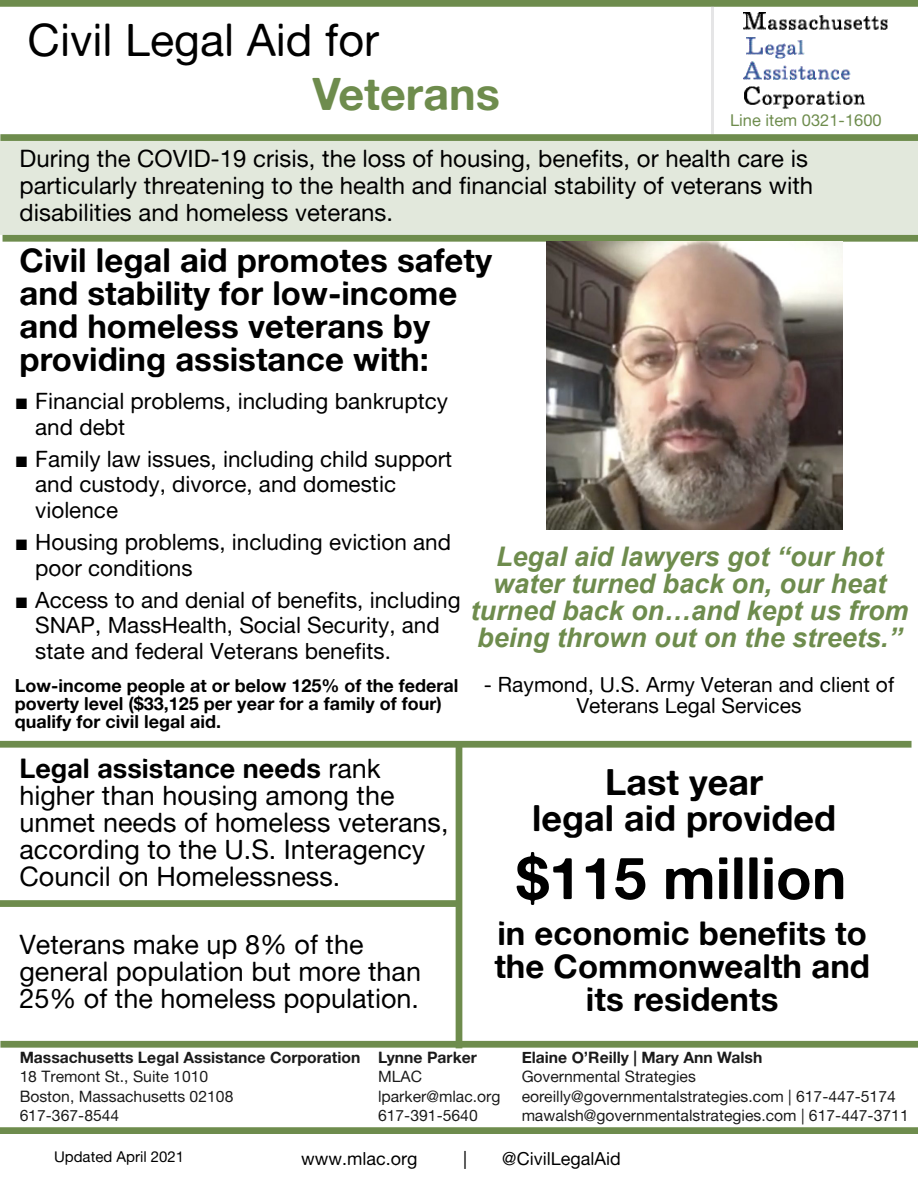
<style>
.page{position:relative;width:918px;height:1188px;background:#fff}
.page>*{position:absolute;margin:0;border:0;box-sizing:border-box;transform-origin:0 0}
.t1{font:58.5px "Alte Haas Grotesk Bold";color:#000}
.t2{font:45px "Alte Haas Grotesk";color:#000}
.t3{font:45px "Alte Haas Grotesk Bold";color:#6e8c4d}
.t4{font:36px/36px "Alte Haas Grotesk Bold";color:#000;text-align:center}
.t5{font:33px/33px "Alte Haas Grotesk Bold";color:#000;text-align:center}
.t6{font:27px/27px "Alte Haas Grotesk";color:#000}
.t7{font:italic 700 27px/27px "Arial";color:#6e8c4d;text-align:center}
.t8{font:27px "Alte Haas Grotesk Bold";color:#000}
.t9{font:24px/27px "Alte Haas Grotesk";color:#000}
.t10{font:22.5px/25.5px "Alte Haas Grotesk";color:#000}
.t11{font:21px/21px "Alte Haas Grotesk";color:#000;text-align:center}
.t12{font:18px/18px "Alte Haas Grotesk Bold";color:#000}
.t13{font:18px "Alte Haas Grotesk";color:#000}
.t14{font:16.5px "Alte Haas Grotesk";color:#6e8c4d}
.t15{font:15.75px/19.5px "Alte Haas Grotesk";color:#000}
.t16{font:15.75px "Alte Haas Grotesk Bold";color:#000}
.t17{font:15px "Alte Haas Grotesk";color:#000}
.s1{font-family:"Arial"}
.s2{font-family:"Alte Haas Grotesk"}
</style>
<div class="page">
<div style="left:0;top:141px;width:918px;height:94px;background:#e2e8dc"></div>
<div style="left:0;top:134px;width:918px;height:7px;background:#6e8c4d"></div>
<div style="left:0;top:0;width:918px;height:7px;background:#6e8c4d"></div>
<hr style="left:711px;top:6px;width:2px;height:128px;background:#a9abae">
<img style="left:744px;top:13px;width:143px;height:95px">
<div style="left:0;top:1041px;width:918px;height:7px;background:#6e8c4d"></div>
<div style="left:0;top:741px;width:912px;height:7px;background:#6e8c4d"></div>
<div style="left:456px;top:742px;width:6px;height:306px;background:#6e8c4d"></div>
<div style="left:0;top:1127px;width:918px;height:7px;background:#6e8c4d"></div>
<div style="left:3px;top:235px;width:915px;height:7px;background:#6e8c4d"></div>
<img style="left:546px;top:242px;width:297px;height:288px">
<div style="left:0;top:900px;width:461px;height:7px;background:#6e8c4d"></div>
<h2 class="t2" style="left:28px;top:14px;width:353px">Civil Legal Aid for</h2>
<h2 class="t3" style="left:312px;top:67px;width:189px">Veterans</h2>
<p class="t14" style="left:730px;top:110px;width:153px">Line item 0321-1600</p>
<p class="t9" style="left:19px;top:145px;width:795px">During the COVID-19 crisis, the loss of housing, benefits, or health care is particularly threatening to the health and financial stability of veterans with disabilities and homeless veterans.</p>
<h3 class="t5" style="left:20px;top:243px;width:474px;text-align:left">Civil legal aid promotes safety and stability for low-income and homeless veterans by providing assistance with:</h3>
<p class="t10" style="left:35px;top:388px;width:415px;text-indent:-20px"><span class="s1">■</span> Financial problems, including bankruptcy and debt</p>
<p class="t10" style="left:35px;top:446px;width:419px;text-indent:-20px"><span class="s1">■</span> Family law issues, including child support and custody, divorce, and domestic violence</p>
<p class="t10" style="left:35px;top:529px;width:417px;text-indent:-20px"><span class="s1">■</span> Housing problems, including eviction and poor conditions</p>
<p class="t10" style="left:35px;top:587px;width:427px;text-indent:-20px"><span class="s1">■</span> Access to and denial of benefits, including<br>SNAP, MassHealth, Social Security, and state and federal Veterans benefits.</p>
<p class="t12" style="left:15px;top:676px;width:445px">Low-income people at or below 125% of the federal poverty level ($33,125 per year for a family of four) qualify for civil legal aid.</p>
<p class="t8" style="left:19px;top:752px;width:363px">Legal assistance needs <span class="s2">rank</span></p>
<p class="t6" style="left:19px;top:782px;width:431px">higher than housing among the unmet needs of homeless veterans, according to the U.S. Interagency<br>Council on Homelessness.</p>
<p class="t6" style="left:19px;top:931px;width:403px">Veterans make up 8% of the general population but more than<br>25% of the homeless population.</p>
<p class="t7" style="left:471px;top:544px;width:440px">Legal aid lawyers got “our hot water turned back on, our heat turned back on…and kept us from being thrown out on the streets.”</p>
<p class="t11" style="left:484px;top:674px;width:412px">- Raymond, U.S. Army Veteran and client of<br>Veterans Legal Services</p>
<h3 class="t4" style="left:532px;top:763px;width:305px">Last year<br>legal aid provided</h3>
<h1 class="t1" style="left:516px;top:842px;width:332px">$115 million</h1>
<h3 class="t5" style="left:494px;top:916px;width:377px">in economic benefits to the Commonwealth and its residents</h3>
<p class="t16" style="left:20px;top:1048px;width:342px">Massachusetts Legal Assistance Corporation</p>
<p class="t15" style="left:20px;top:1067px;width:215px">18 Tremont St., Suite 1010<br>Boston, Massachusetts 02108<br>617-367-8544</p>
<p class="t16" style="left:378px;top:1048px;width:100px">Lynne Parker</p>
<p class="t15" style="left:378px;top:1067px;width:124px">MLAC lparker@mlac.org<br>617-391-5640</p>
<p class="t16" style="left:522px;top:1048px;width:242px">Elaine O’Reilly | Mary Ann Walsh</p>
<p class="t15" style="left:522px;top:1067px;width:389px">Governmental Strategies eoreilly@governmentalstrategies.com | 617-447-5174 mawalsh@governmentalstrategies.com | 617-447-3711</p>
<p class="t17" style="left:54px;top:1148px;width:132px">Updated April 2021</p>
<p class="t13" style="left:301px;top:1148px;width:118px">www.mlac.org</p>
<p class="t13" style="left:463px;top:1148px;width:5px">|</p>
<p class="t13" style="left:502px;top:1148px;width:120px">@CivilLegalAid</p>
</div>
